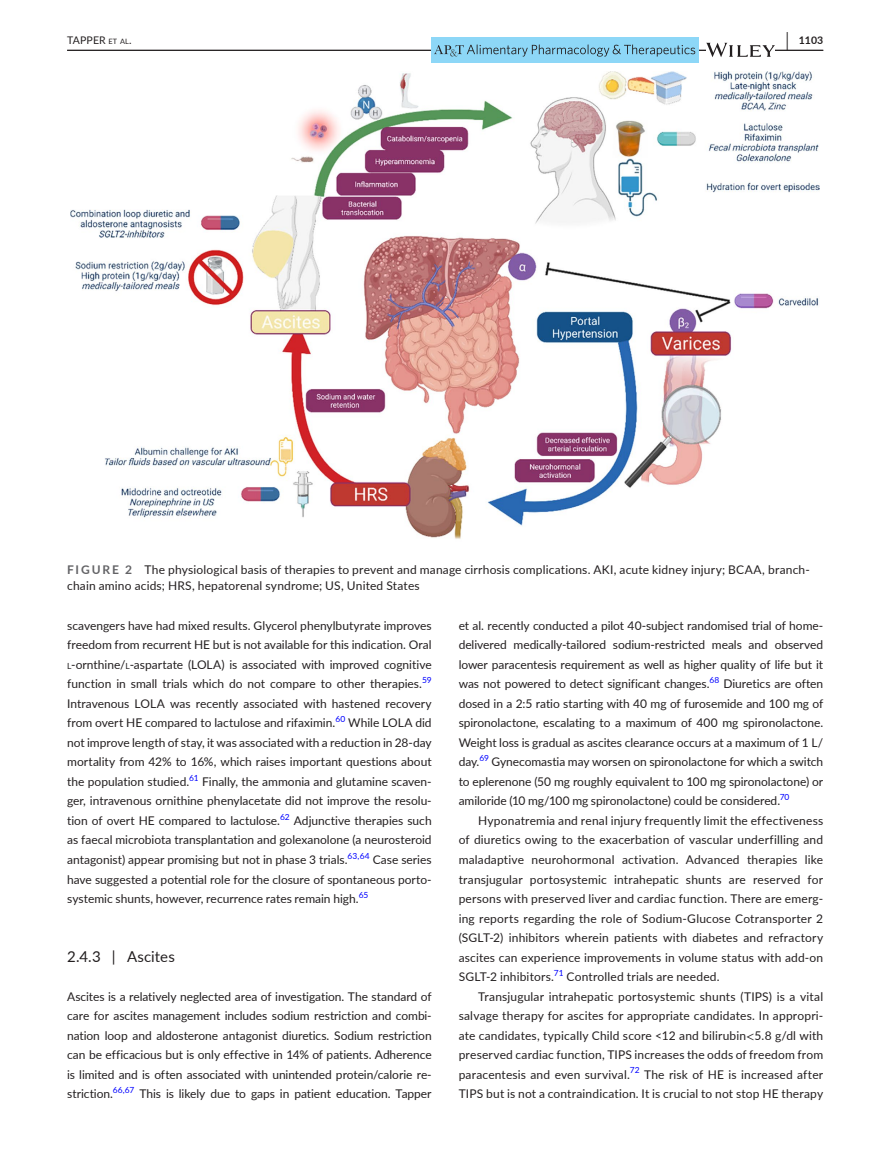
<style>
.page{position:relative;width:893px;height:1174px;background:#fff}
.page>*{position:absolute;margin:0;border:0;box-sizing:border-box;transform-origin:0 0}
.t1{font:700 19.5px "Lato";color:#231f20;scale:.48 1}
.t2{font:15px "Lato";letter-spacing:.005em;color:#231f20}
.t3{font:12px/19.5px "Lato";color:#231f20;text-align:justify}
.t4{font:10.5px "Lato";letter-spacing:.01em;color:#231f20}
.t5{font:700 10.5px "Lato";color:#231f20}
.t6{font:8.4px "Lato";letter-spacing:-.025em;color:#00f}
.s1{font-size:7.35px}
.s2{font-style:inherit}
.s3{font-weight:700;color:#636366}
.s4{font-size:8.4px}
.s5{font-family:"STIX"}
</style>
<div class="page">
<hr style="left:67px;top:50px;width:756px;height:1px;background:#231f20">
<div style="left:431px;top:38px;width:267px;height:25px;background:#8dd7f7"></div>
<svg style="left:434px;top:44px;width:261px;height:13px"></svg>
<svg style="left:706px;top:43px;width:69px;height:14px"></svg>
<img style="left:71px;top:72px;width:748px;height:467px">
<h1 class="t1" style="left:786px;top:25px;width:7px">|</h1>
<p class="t4" style="left:67px;top:33px;width:66px">TAPPER <span class="s1">et al</span><span class="s2">.</span></p>
<p class="t5" style="left:799px;top:33px;width:26px">1103</p>
<p class="t3" style="left:67px;top:560px;width:744px;line-height:16.5px"><span class="s3">FIGURE 2</span> The physiological basis of therapies to prevent and manage cirrhosis complications. AKI, acute kidney injury; BCAA, branch&shy;chain amino acids; HRS, hepatorenal syndrome; US, United States</p>
<p class="t3" style="left:67px;top:615px;width:366px">scavengers have had mixed results. Glycerol phenylbutyrate improves freedom from recurrent HE but is not available for this indication. Oral <span class="s4">l</span>-ornthine/<span class="s4">l</span>-aspartate (LOLA) is associated with improved cognitive function in small trials which do not compare to other therapies.</p>
<p class="t6" style="left:422px;top:674px;width:11px">59</p>
<p class="t3" style="left:67px;top:693px;width:366px">Intravenous LOLA was recently associated with hastened recovery from overt HE compared to lactulose and rifaximin.</p>
<p class="t6" style="left:335px;top:713px;width:11px">60</p>
<p class="t3" style="left:67px;top:713px;width:366px;text-indent:281px">While LOLA did not improve length of stay, it was associated with a reduction in 28-day mortality from 42% to 16%, which raises important questions about the population studied.</p>
<p class="t6" style="left:189px;top:771px;width:11px">61</p>
<p class="t3" style="left:67px;top:771px;width:366px;text-indent:135px">Finally, the ammonia and glutamine scaven&shy;ger, intravenous ornithine phenylacetate did not improve the resolu&shy;tion of overt HE compared to lactulose.<sup>62</sup> Adjunctive therapies such as faecal microbiota transplantation and golexanolone (a neurosteroid antagonist) appear promising but not in phase 3 trials.<sup>63,64</sup> Case series have suggested a potential role for the closure of spontaneous porto&shy;systemic shunts, however, recurrence rates remain high.<sup>65</sup></p>
<p class="t2" style="left:67px;top:945px;width:109px">2.4.3 | Ascites</p>
<p class="t3" style="left:67px;top:986px;width:366px">Ascites is a relatively neglected area of investigation. The standard of care for ascites management includes sodium restriction and combi&shy;nation loop and aldosterone antagonist diuretics. Sodium restriction can be efficacious but is only effective in 14% of patients. Adherence is limited and is often associated with unintended protein/calorie re&shy;striction.<sup>66,67</sup> This is likely due to gaps in patient education. Tapper</p>
<p class="t3" style="left:459px;top:615px;width:366px">et al. recently conducted a pilot 40-subject randomised trial of home&shy;delivered medically-tailored sodium-restricted meals and observed lower paracentesis requirement as well as higher quality of life but it was not powered to detect significant changes.</p>
<p class="t6" style="left:709px;top:674px;width:11px">68</p>
<p class="t3" style="left:459px;top:674px;width:366px;text-indent:265px">Diuretics are often dosed in a 2:5 ratio starting with 40 mg of furosemide and 100 mg of spironolactone, escalating to a maximum of 400 mg spironolactone.<br>Weight loss is gradual as ascites clearance occurs at a maximum of 1 L/ day.</p>
<p class="t6" style="left:479px;top:752px;width:11px">69</p>
<p class="t3" style="left:459px;top:752px;width:366px;text-indent:33px">Gynecomastia may worsen on spironolactone for which a switch to eplerenone (50 mg roughly equivalent to 100 mg spironolactone) or amiloride (10 mg/100 mg spironolactone) could be considered.<sup>70</sup></p>
<p class="t3" style="left:459px;top:810px;width:366px;text-indent:20px">Hyponatremia and renal injury frequently limit the effectiveness of diuretics owing to the exacerbation of vascular underfilling and maladaptive neurohormonal activation. Advanced therapies like transjugular portosystemic intrahepatic shunts are reserved for persons with preserved liver and cardiac function. There are emerg&shy;ing reports regarding the role of Sodium-Glucose Cotransporter 2 (SGLT-2) inhibitors wherein patients with diabetes and refractory ascites can experience improvements in volume status with add-on SGLT-2 inhibitors.<sup>71</sup> Controlled trials are needed.</p>
<p class="t3" style="left:459px;top:986px;width:366px;text-indent:20px">Transjugular intrahepatic portosystemic shunts (TIPS) is a vital salvage therapy for ascites for appropriate candidates. In appropri&shy;ate candidates, typically Child score &lt;12 and bilirubin<span class="s5">&lt;</span>5.8 g/dl with preserved cardiac function, TIPS increases the odds of freedom from paracentesis and even survival.<sup>72</sup> The risk of HE is increased after TIPS but is not a contraindication. It is crucial to not stop HE therapy</p>
</div>
